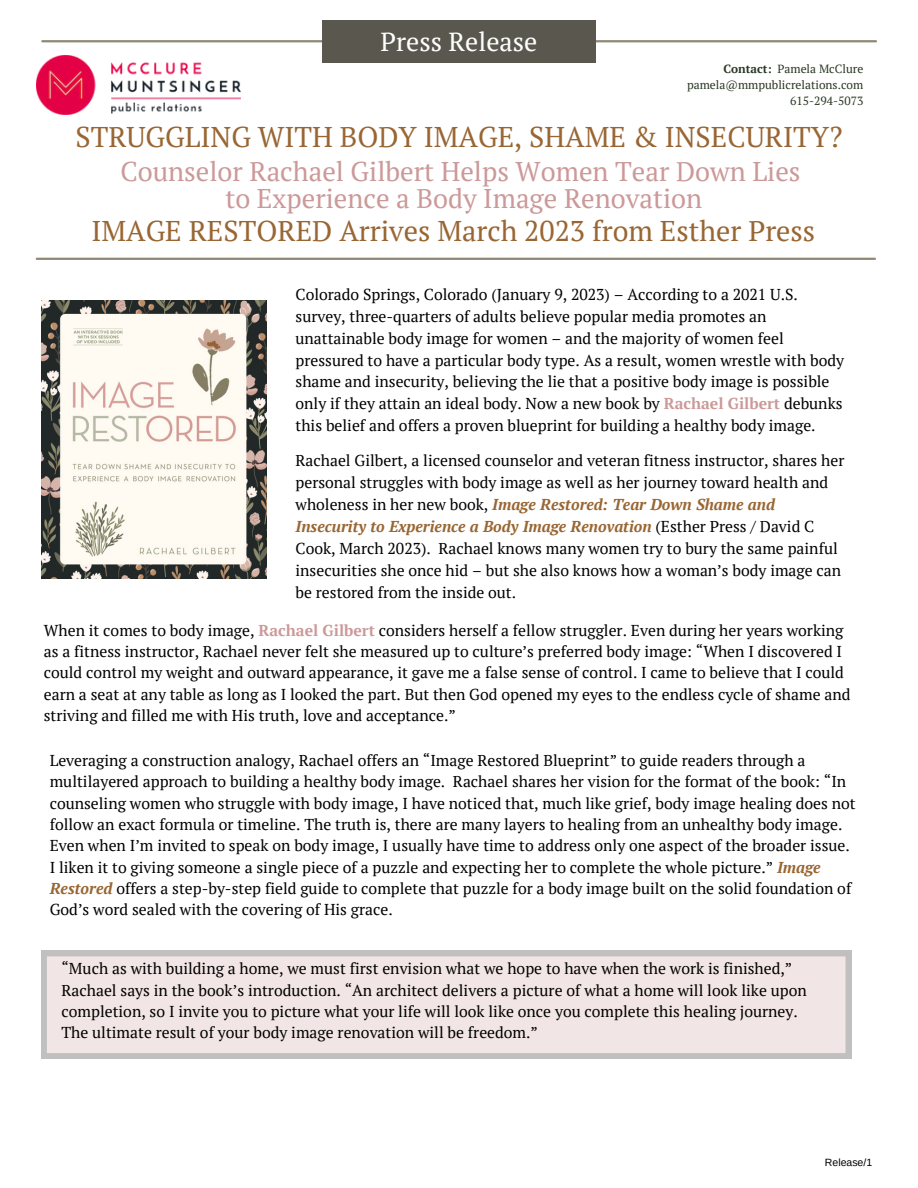
<style>
.page{position:relative;width:918px;height:1188px;background:#fff}
.page>*{position:absolute;margin:0;border:0;box-sizing:border-box;transform-origin:0 0}
.t1{font:28.5px "PT Serif";color:#963}
.t2{font:27px/27px "PT Serif";color:#c99;text-align:center}
.t3{font:700 26.25px "PT Serif";color:#fff}
.t4{font:15.75px/21.3px "PT Serif";color:#000}
.t5{font:11.85px/15.8px "PT Serif";color:#2b3825;text-align:right}
.t6{font:10.5px "Arimo";color:#000}
.s1{font-weight:400}
.s2{font-weight:700}
.s3{font-weight:700;color:#c99}
.s4{font-weight:700;font-style:italic;color:#963}
</style>
<div class="page">
<hr style="left:37px;top:258px;width:838px;height:2px;background:#8f8875">
<img style="left:36px;top:56px;width:204px;height:58px">
<img style="left:41px;top:300px;width:225px;height:278px">
<hr style="left:42px;top:40px;width:834px;height:2px;background:#8f8875">
<div style="left:323px;top:20px;width:272px;height:43px;background:#5a584e"></div>
<svg style="left:41px;top:951px;width:810px;height:108px;background:#ece0e0"></svg>
<h3 class="t3" style="left:375px;top:22px;width:170px">P<span class="s1">P</span>r<span class="s1">r</span>e<span class="s1">e s s R</span> e l e<span class="s1">a</span>a<span class="s1">s</span>s<span class="s1">e</span>e</h3>
<p class="t5" style="left:687px;top:61px;width:178px"><span class="s2">Contact:</span> Pamela McClure pamela@mmpublicrelations.com<br>615-294-5073</p>
<h1 class="t1" style="left:75px;top:118px;width:769px">STRUGGLING WITH BODY IMAGE, SHAME &amp; INSECURITY?</h1>
<h2 class="t2" style="left:120px;top:157px;width:682px">Counselor Rachael Gilbert Helps Women Tear Down Lies to Experience a Body Image Renovation</h2>
<h1 class="t1" style="left:92px;top:211px;width:725px">IMAGE RESTORED Arrives March 2023 from Esther Press</h1>
<p class="t4" style="left:296px;top:283px;width:550px;line-height:21.9px">Colorado Springs, Colorado (January 9, 2023) – According to a 2021 U.S. survey, three-quarters of adults believe popular media promotes an unattainable body image for women – and the majority of women feel pressured to have a particular body type. As a result, women wrestle with body shame and insecurity, believing the lie that a positive body image is possible only if they attain an ideal body. Now a new book by <span class="s3">Rachael Gilbert</span> debunks this belief and offers a proven blueprint for building a healthy body image.</p>
<p class="t4" style="left:296px;top:449px;width:550px;line-height:21.9px">Rachael Gilbert, a licensed counselor and veteran fitness instructor, shares her personal struggles with body image as well as her journey toward health and wholeness in her new book, <span class="s4">Image Restored: Tear Down Shame and Insecurity to Experience a Body Image Renovation</span> (Esther Press / David C Cook, March 2023). Rachael knows many women try to bury the same painful insecurities she once hid – but she also knows how a woman’s body image can be restored from the inside out.</p>
<p class="t4" style="left:44px;top:619px;width:808px">When it comes to body image, <span class="s3">Rachael Gilbert</span> considers herself a fellow struggler. Even during her years working as a fitness instructor, Rachael never felt she measured up to culture’s preferred body image: “When I discovered I could control my weight and outward appearance, it gave me a false sense of control. I came to believe that I could earn a seat at any table as long as I looked the part. But then God opened my eyes to the endless cycle of shame and striving and filled me with His truth, love and acceptance.”</p>
<p class="t4" style="left:50px;top:749px;width:807px">Leveraging a construction analogy, Rachael offers an “Image Restored Blueprint” to guide readers through a multilayered approach to building a healthy body image. Rachael shares her vision for the format of the book: “In counseling women who struggle with body image, I have noticed that, much like grief, body image healing does not follow an exact formula or timeline. The truth is, there are many layers to healing from an unhealthy body image.<br>Even when I’m invited to speak on body image, I usually have time to address only one aspect of the broader issue.<br>I liken it to giving someone a single piece of a puzzle and expecting her to complete the whole picture.” <span class="s4">Image Restored</span> offers a step-by-step field guide to complete that puzzle for a body image built on the solid foundation of God’s word sealed with the covering of His grace.</p>
<p class="t4" style="left:62px;top:958px;width:747px">“Much as with building a home, we must first envision what we hope to have when the work is finished,” Rachael says in the book’s introduction. “An architect delivers a picture of what a home will look like upon completion, so I invite you to picture what your life will look like once you complete this healing journey.<br>The ultimate result of your body image renovation will be freedom.”</p>
<p class="t6" style="left:825px;top:1157px;width:49px">Release/1</p>
</div>
